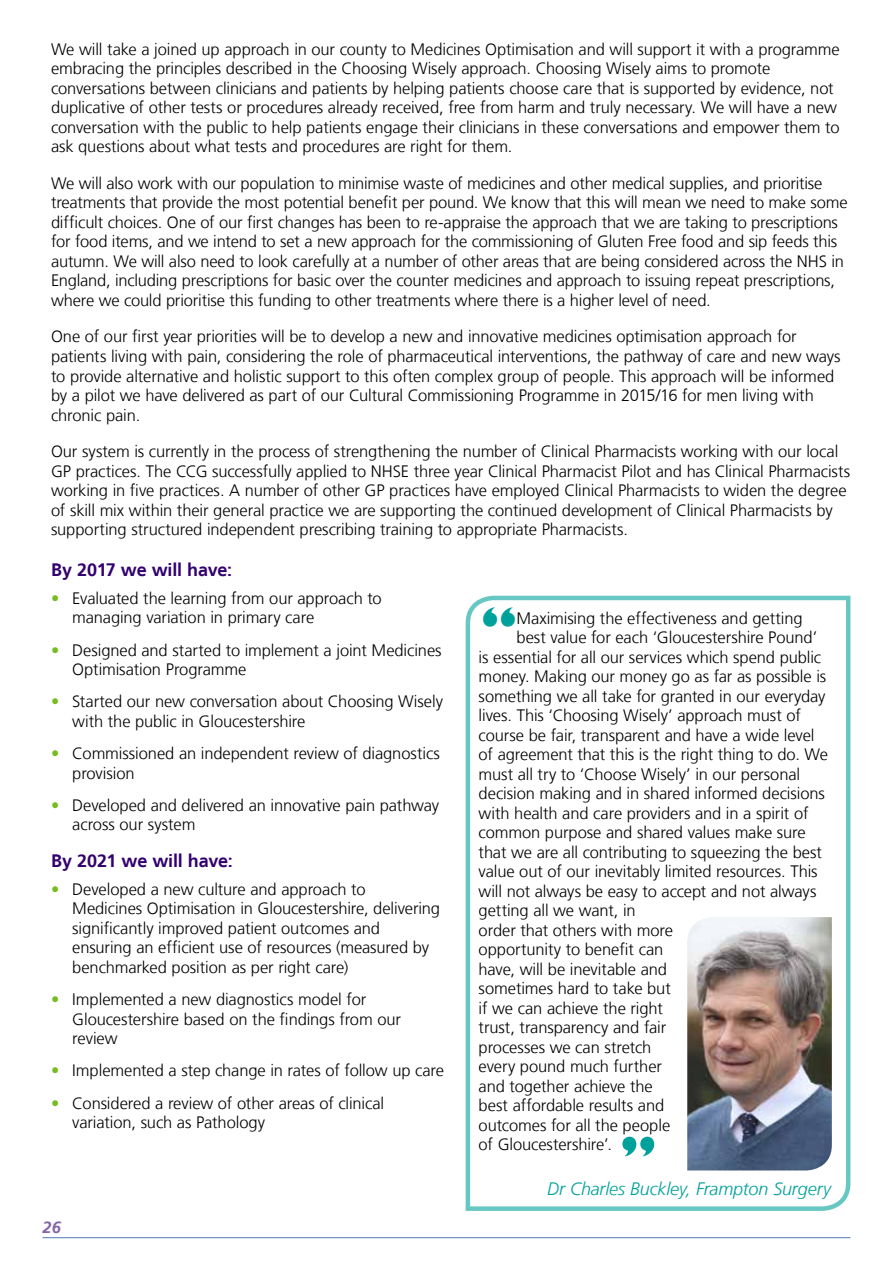
<style>
.page{position:relative;width:893px;height:1263px;background:#fff}
.page>*{position:absolute;margin:0;border:0;box-sizing:border-box;transform-origin:0 0}
.t1{font:800 42.6px "Gill Sans";color:#00a19b}
.t2{font:700 18px "Frutiger LT";letter-spacing:-.01em;color:#33006f}
.t3{font:italic 300 18px "Frutiger LT";letter-spacing:-.01em;color:#00a19b}
.t4{font:300 16.5px/19.5px "Frutiger LT";letter-spacing:-.01em;color:#000}
.t5{font:italic 700 16.5px "Frutiger LT";color:#8566a9}
.s1{color:#77bc1f}
</style>
<div class="page">
<hr style="left:43px;top:1237px;width:807px;height:1px;background:#6588ba">
<svg style="left:465px;top:595px;width:386px;height:616px"></svg>
<img style="left:687px;top:917px;width:145px;height:253px">
<svg style="left:622px;top:1137px;width:32px;height:19px"></svg>
<p class="t4" style="left:51px;top:40px;width:790px">We will take a joined up approach in our county to Medicines Optimisation and will support it with a programme embracing the principles described in the Choosing Wisely approach. Choosing Wisely aims to promote conversations between clinicians and patients by helping patients choose care that is supported by evidence, not duplicative of other tests or procedures already received, free from harm and truly necessary. We will have a new conversation with the public to help patients engage their clinicians in these conversations and empower them to ask questions about what tests and procedures are right for them.</p>
<p class="t4" style="left:51px;top:174px;width:798px">We will also work with our population to minimise waste of medicines and other medical supplies, and prioritise treatments that provide the most potential benefit per pound. We know that this will mean we need to make some difficult choices. One of our first changes has been to re-appraise the approach that we are taking to prescriptions for food items, and we intend to set a new approach for the commissioning of Gluten Free food and sip feeds this autumn. We will also need to look carefully at a number of other areas that are being considered across the NHS in England, including prescriptions for basic over the counter medicines and approach to issuing repeat prescriptions, where we could prioritise this funding to other treatments where there is a higher level of need.</p>
<p class="t4" style="left:51px;top:327px;width:791px">One of our first year priorities will be to develop a new and innovative medicines optimisation approach for patients living with pain, considering the role of pharmaceutical interventions, the pathway of care and new ways to provide alternative and holistic support to this often complex group of people. This approach will be informed by a pilot we have delivered as part of our Cultural Commissioning Programme in 2015/16 for men living with chronic pain.</p>
<p class="t4" style="left:51px;top:442px;width:801px">Our system is currently in the process of strengthening the number of Clinical Pharmacists working with our local GP practices. The CCG successfully applied to NHSE three year Clinical Pharmacist Pilot and has Clinical Pharmacists working in five practices. A number of other GP practices have employed Clinical Pharmacists to widen the degree of skill mix within their general practice we are supporting the continued development of Clinical Pharmacists by supporting structured independent prescribing training to appropriate Pharmacists.</p>
<p class="t2" style="left:51px;top:559px;width:183px">By 2017 we will have:</p>
<p class="t4" style="left:72px;top:588px;width:311px;text-indent:-21px"><span class="s1">•</span> Evaluated the learning from our approach to managing variation in primary care</p>
<p class="t4" style="left:72px;top:640px;width:371px;text-indent:-21px"><span class="s1">•</span> Designed and started to implement a joint Medicines<br>Optimisation Programme</p>
<p class="t4" style="left:72px;top:692px;width:372px;text-indent:-21px"><span class="s1">•</span> Started our new conversation about Choosing Wisely with the public in Gloucestershire</p>
<p class="t4" style="left:72px;top:744px;width:369px;text-indent:-21px"><span class="s1">•</span> Commissioned an independent review of diagnostics provision</p>
<p class="t4" style="left:72px;top:796px;width:368px;text-indent:-21px"><span class="s1">•</span> Developed and delivered an innovative pain pathway across our system</p>
<p class="t2" style="left:51px;top:850px;width:183px">By 2021 we will have:</p>
<p class="t4" style="left:72px;top:880px;width:369px;text-indent:-21px"><span class="s1">•</span> Developed a new culture and approach to<br>Medicines Optimisation in Gloucestershire, delivering significantly improved patient outcomes and ensuring an efficient use of resources (measured by benchmarked position as per right care)</p>
<p class="t4" style="left:72px;top:990px;width:330px;text-indent:-21px"><span class="s1">•</span> Implemented a new diagnostics model for<br>Gloucestershire based on the findings from our review</p>
<p class="t4" style="left:51px;top:1061px;width:395px"><span class="s1">•</span> Implemented a step change in rates of follow up care</p>
<p class="t4" style="left:72px;top:1093px;width:313px;text-indent:-21px"><span class="s1">•</span> Considered a review of other areas of clinical variation, such as Pathology</p>
<h1 class="t1" style="left:481px;top:598px;width:37px">“</h1>
<p class="t4" style="left:516px;top:608px;width:288px">Maximising the effectiveness and getting</p>
<p class="t4" style="left:516px;top:628px;width:302px">best value for each ‘Gloucestershire Pound’</p>
<p class="t4" style="left:479px;top:647px;width:344px">is essential for all our services which spend public</p>
<p class="t4" style="left:479px;top:667px;width:349px">money. Making our money go as far as possible is</p>
<p class="t4" style="left:479px;top:686px;width:348px">something we all take for granted in our everyday</p>
<p class="t4" style="left:479px;top:706px;width:324px">lives. This ‘Choosing Wisely’ approach must of</p>
<p class="t4" style="left:479px;top:725px;width:337px">course be fair, transparent and have a wide level</p>
<p class="t4" style="left:479px;top:745px;width:351px">of agreement that this is the right thing to do. We</p>
<p class="t4" style="left:479px;top:764px;width:323px">must all try to ‘Choose Wisely’ in our personal</p>
<p class="t4" style="left:479px;top:784px;width:348px">decision making and in shared informed decisions</p>
<p class="t4" style="left:479px;top:803px;width:331px">with health and care providers and in a spirit of</p>
<p class="t4" style="left:479px;top:823px;width:329px">common purpose and shared values make sure</p>
<p class="t4" style="left:479px;top:842px;width:345px">that we are all contributing to squeezing the best</p>
<p class="t4" style="left:479px;top:862px;width:340px">value out of our inevitably limited resources. This</p>
<p class="t4" style="left:479px;top:881px;width:339px">will not always be easy to accept and not always</p>
<p class="t4" style="left:479px;top:901px;width:159px">getting all we want, in</p>
<p class="t4" style="left:479px;top:920px;width:196px">order that others with more</p>
<p class="t4" style="left:479px;top:940px;width:186px">opportunity to benefit can</p>
<p class="t4" style="left:479px;top:959px;width:190px">have, will be inevitable and</p>
<p class="t4" style="left:479px;top:979px;width:194px">sometimes hard to take but</p>
<p class="t4" style="left:479px;top:998px;width:186px">if we can achieve the right</p>
<p class="t4" style="left:479px;top:1018px;width:189px">trust, transparency and fair</p>
<p class="t4" style="left:479px;top:1037px;width:174px">processes we can stretch</p>
<p class="t4" style="left:479px;top:1057px;width:185px">every pound much further</p>
<p class="t4" style="left:479px;top:1076px;width:176px">and together achieve the</p>
<p class="t4" style="left:479px;top:1096px;width:187px">best affordable results and</p>
<p class="t4" style="left:479px;top:1115px;width:193px">outcomes for all the people</p>
<p class="t4" style="left:479px;top:1135px;width:135px">of Gloucestershire’.</p>
<p class="t3" style="left:547px;top:1179px;width:285px">Dr Charles Buckley, Frampton Surgery</p>
<p class="t5" style="left:43px;top:1217px;width:20px">26</p>
</div>
